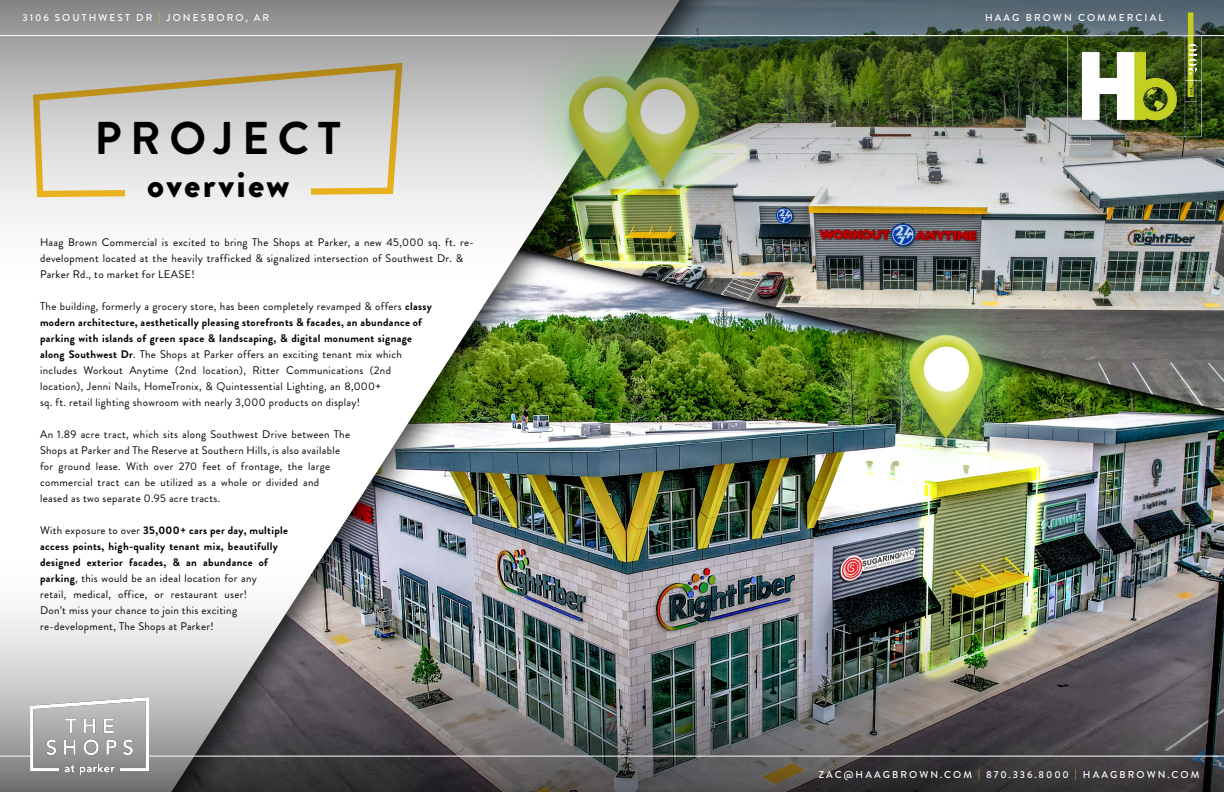
<style>
.page{position:relative;width:1224px;height:792px;background:#fff}
.page>*{position:absolute;margin:0;border:0;box-sizing:border-box;transform-origin:0 0}
.t1{font:700 45.9px "Brandon Grotesque";letter-spacing:.19em;color:#000}
.t2{font:900 36.9px "Brandon Grotesque";letter-spacing:.06em;color:#000}
.t3{font:11px/16px "Brandon Grotesque";letter-spacing:.03em;color:#000}
.t4{font:500 10px "Brandon Grotesque";letter-spacing:.21em;color:#fff}
.s1{color:#c9c92d}
.s2{font-weight:700}
</style>
<div class="page">
<img style="left:997px;top:450px;width:227px;height:88px">
<img style="left:1028px;top:314px;width:196px;height:136px">
<img style="left:997px;top:314px;width:31px;height:166px">
<img style="left:334px;top:314px;width:663px;height:224px">
<img style="left:0;top:0;width:1224px;height:314px">
<img style="left:0;top:538px;width:1224px;height:254px">
<hr style="left:0;top:35px;width:1224px;height:1px;background:#fff">
<hr style="left:148px;top:756px;width:1076px;height:1px;background:#fff">
<hr style="left:0;top:756px;width:30px;height:1px;background:#fff">
<img style="left:1047px;top:0;width:176px;height:167px">
<img style="left:30px;top:698px;width:118px;height:76px">
<p class="t4" style="left:23px;top:10px;width:248px">3106 SOUTHWEST DR <span class="s1">|</span> JONESBORO, AR</p>
<p class="t4" style="left:985px;top:10px;width:180px">HAAG BROWN COMMERCIAL</p>
<h1 class="t1" style="left:94px;top:106px;width:248px">PROJECT</h1>
<h2 class="t2" style="left:147px;top:158px;width:144px">overview</h2>
<p class="t3" style="left:40px;top:234px;width:435px">Haag Brown Commercial is excited to bring The Shops at Parker, a new 45,000 sq. ft. re&shy;development located at the heavily trafficked &amp; signalized intersection of Southwest Dr. &amp;<br>Parker Rd., to market for LEASE!</p>
<p class="t3" style="left:40px;top:298px;width:393px">The building, formerly a grocery store, has been completely revamped &amp; offers <span class="s2">classy modern architecture, aesthetically pleasing storefronts &amp; facades, an abundance of parking with islands of green space &amp; landscaping, &amp; digital monument signage along Southwest Dr</span>. The Shops at Parker offers an exciting tenant mix which includes Workout Anytime (2nd location), Ritter Communications (2nd location), Jenni Nails, HomeTronix, &amp; Quintessential Lighting, an 8,000+<br>sq. ft. retail lighting showroom with nearly 3,000 products on display!</p>
<p class="t3" style="left:40px;top:426px;width:311px">An 1.89 acre tract, which sits along Southwest Drive between The Shops at Parker and The Reserve at Southern Hills, is also available for ground lease. With over 270 feet of frontage, the large commercial tract can be utilized as a whole or divided and<br>leased as two separate 0.95 acre tracts.</p>
<p class="t3" style="left:40px;top:522px;width:249px">With exposure to over <span class="s2">35,000+ cars per day, multiple access points, high-quality tenant mix, beautifully designed exterior facades, &amp; an abundance of parking</span>, this would be an ideal location for any<br>retail, medical, office, or restaurant user!<br>Don’t miss your chance to join this exciting re-development, The Shops at Parker!</p>
<p class="t4" style="left:819px;top:768px;width:382px">ZAC@HAAGBROWN.COM <span class="s1">|</span> 870.336.8000 <span class="s1">|</span> HAAGBROWN.COM</p>
</div>
